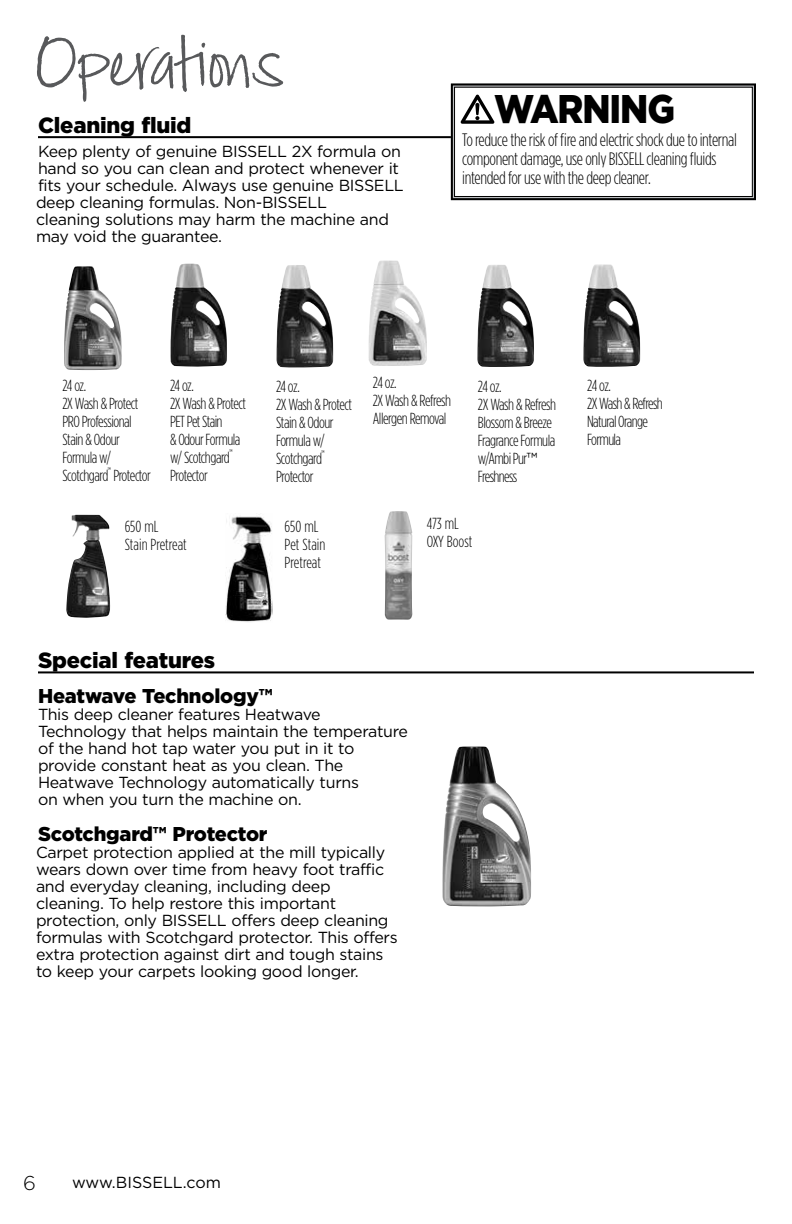
<style>
.page{position:relative;width:792px;height:1224px;background:#fff}
.page>*{position:absolute;margin:0;border:0;box-sizing:border-box;transform-origin:0 0}
.t1{font:72px "Jackie Sue BF";color:#58595b}
.t2{font:900 40px "Gotham";letter-spacing:-.03em;color:#000;scale:.9 1}
.t3{font:900 22px "Gotham";letter-spacing:-.01em;color:#000}
.t4{font:900 20px "Gotham";letter-spacing:-.01em;color:#000}
.t5{font:300 20px "Gotham";color:#000}
.t6{font:300 18px/19px "Gotham Condensed";letter-spacing:-.02em;color:#000}
.t7{font:16px/17px "Gotham";letter-spacing:-.02em;color:#000}
.t8{font:300 16px/18px "Gotham Condensed";letter-spacing:-.03em;color:#000}
.t9{font:300 16px/18px "Gotham Condensed";color:#000}
.t10{font:16px "Gotham";color:#000}
.t11{font:300 8px "Gotham Condensed";color:#000}
.s1{font-family:"Gotham";font-weight:400}
</style>
<div class="page">
<hr style="left:38px;top:136px;width:716px;height:2px;background:#000">
<hr style="left:38px;top:671px;width:716px;height:2px;background:#000">
<img style="left:66px;top:515px;width:45px;height:103px">
<img style="left:64px;top:266px;width:58px;height:104px">
<img style="left:276px;top:265px;width:57px;height:103px">
<img style="left:583px;top:264px;width:57px;height:103px">
<img style="left:477px;top:265px;width:57px;height:102px">
<img style="left:368px;top:260px;width:59px;height:106px">
<img style="left:170px;top:264px;width:57px;height:103px">
<img style="left:442px;top:746px;width:89px;height:160px">
<svg style="left:450px;top:83px;width:306px;height:118px"></svg>
<img style="left:226px;top:516px;width:46px;height:106px">
<img style="left:385px;top:511px;width:27px;height:109px">
<h1 class="t1" style="left:36px;top:21px;width:249px">Operations</h1>
<h3 class="t3" style="left:38px;top:110px;width:155px">Cleaning fluid</h3>
<p class="t7" style="left:36px;top:142px;width:369px">Keep plenty of genuine BISSELL 2X formula on hand so you can clean and protect whenever it fits your schedule. Always use genuine BISSELL deep cleaning formulas. Non-BISSELL<br>cleaning solutions may harm the machine and may void the guarantee.</p>
<h2 class="t2" style="left:494px;top:81px;width:203px">WARNING</h2>
<p class="t6" style="left:462px;top:130px;width:276px">To reduce the risk of fire and electric shock due to internal component damage, use only BISSELL cleaning fluids intended for use with the deep cleaner.</p>
<p class="t8" style="left:62px;top:376px;width:90px">24 oz.<br>2X Wash &amp; Protect<br>PRO Professional<br>Stain &amp; Odour<br>Formula w/<br>Scotchgard Protector</p>
<p class="t11" style="left:108px;top:465px;width:5px">™</p>
<p class="t8" style="left:170px;top:376px;width:77px">24 oz.<br>2X Wash &amp; Protect<br>PET Pet Stain<br>&amp; Odour Formula w/ Scotchgard</p>
<p class="t11" style="left:230px;top:447px;width:5px">™</p>
<p class="t8" style="left:170px;top:466px;width:39px">Protector</p>
<p class="t8" style="left:276px;top:377px;width:77px">24 oz.<br>2X Wash &amp; Protect<br>Stain &amp; Odour<br>Formula w/<br>Scotchgard</p>
<p class="t11" style="left:322px;top:448px;width:5px">™</p>
<p class="t8" style="left:276px;top:467px;width:39px">Protector</p>
<p class="t8" style="left:373px;top:374px;width:80px">24 oz.<br>2X Wash &amp; Refresh<br>Allergen Removal</p>
<p class="t8" style="left:478px;top:377px;width:80px">24 oz.<br>2X Wash &amp; Refresh<br>Blossom &amp; Breeze<br>Fragrance Formula w/Ambi Pur<span class="s1">™<br></span>Freshness</p>
<p class="t8" style="left:587px;top:376px;width:77px">24 oz.<br>2X Wash &amp; Refresh<br>Natural Orange<br>Formula</p>
<p class="t9" style="left:125px;top:517px;width:64px">650 mL<br>Stain Pretreat</p>
<p class="t9" style="left:285px;top:517px;width:42px">650 mL<br>Pet Stain<br>Pretreat</p>
<p class="t9" style="left:427px;top:515px;width:47px">473 mL<br>OXY Boost</p>
<h3 class="t3" style="left:38px;top:645px;width:179px">Special features</h3>
<p class="t4" style="left:38px;top:682px;width:236px">Heatwave Technology™</p>
<p class="t7" style="left:38px;top:706px;width:372px">This deep cleaner features Heatwave Technology that helps maintain the temperature of the hand hot tap water you put in it to provide constant heat as you clean. The Heatwave Technology automatically turns<br>on when you turn the machine on.</p>
<p class="t4" style="left:38px;top:820px;width:231px">Scotchgard™ Protector</p>
<p class="t7" style="left:36px;top:843px;width:363px">Carpet protection applied at the mill typically wears down over time from heavy foot traffic and everyday cleaning, including deep cleaning. To help restore this important protection, only BISSELL offers deep cleaning formulas with Scotchgard protector. This offers extra protection against dirt and tough stains to keep your carpets looking good longer.</p>
<p class="t5" style="left:23px;top:1170px;width:14px">6</p>
<p class="t10" style="left:72px;top:1172px;width:150px">www.BISSELL.com</p>
</div>
